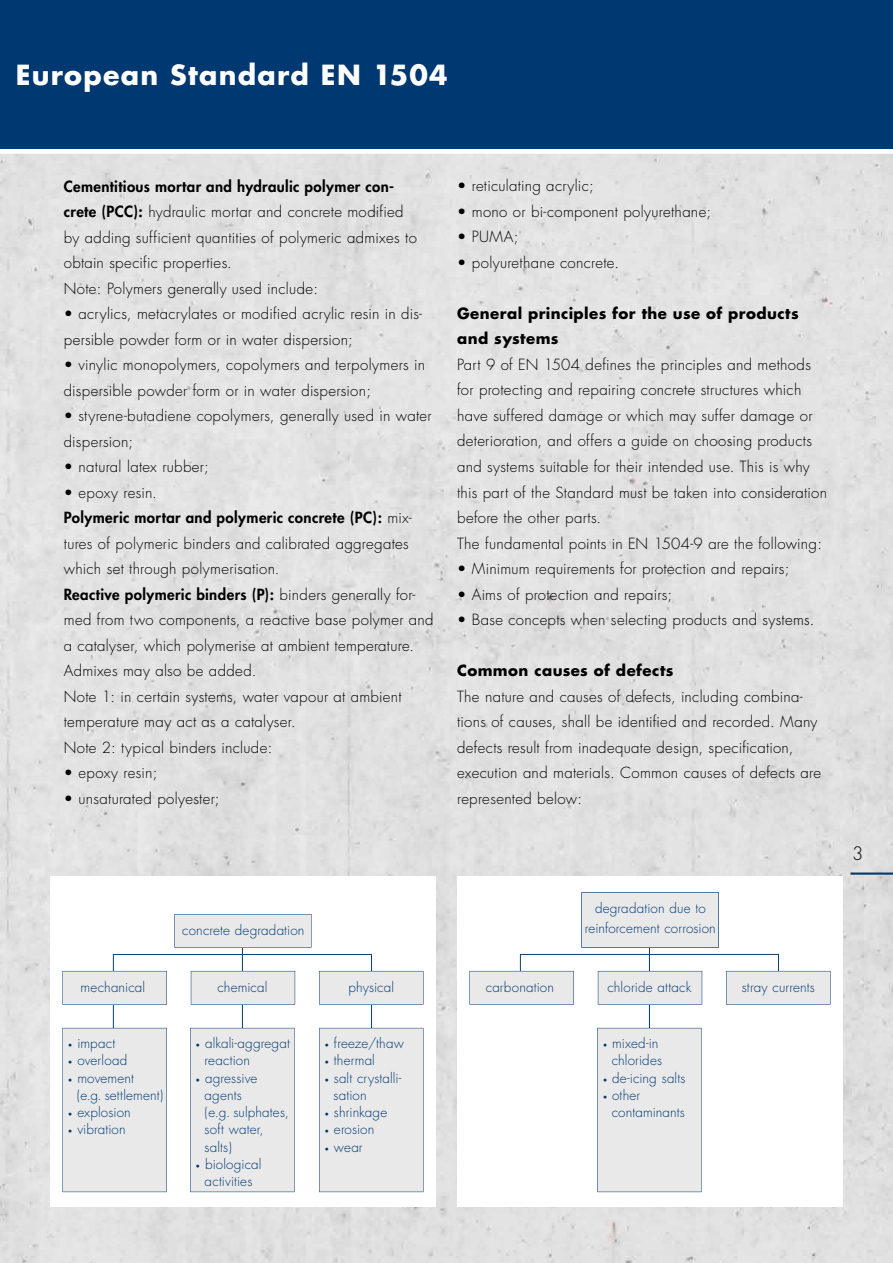
<style>
.page{position:relative;width:893px;height:1263px;background:#fff}
.page>*{position:absolute;margin:0;border:0;box-sizing:border-box;transform-origin:0 0}
.t1{font:700 27px "Futura";letter-spacing:.045em;color:#fff}
.t2{font:300 18px "Futura";color:#000}
.t3{font:300 15px/25.5px "Futura";letter-spacing:.02em;color:#000}
.t4{font:300 13.5px/17.2px "Futura";letter-spacing:.01em;color:#003871}
.s1{font-weight:800}
.s2{font-weight:700}
.s3{font-size:7.65px}
</style>
<div class="page">
<div style="left:0;top:154px;width:893px;height:1109px;background:#e1e1e1"></div>
<hr style="left:850px;top:872px;width:43px;height:3px;background:#003871">
<div style="left:0;top:0;width:893px;height:149px;background:#003871"></div>
<div style="left:50px;top:876px;width:386px;height:331px;background:#fff"></div>
<svg style="left:113px;top:954px;width:259px;height:74px"></svg>
<hr style="left:242px;top:944px;width:1px;height:107px;background:#003871">
<div style="left:174px;top:914px;width:137px;height:34px;background:#e9e9ea"></div>
<div style="left:62px;top:1028px;width:105px;height:164px;background:#e9e9ea"></div>
<div style="left:190px;top:1028px;width:105px;height:164px;background:#e9e9ea"></div>
<div style="left:319px;top:1028px;width:104px;height:164px;background:#e9e9ea"></div>
<div style="left:62px;top:971px;width:105px;height:33px;background:#e9e9ea"></div>
<div style="left:319px;top:971px;width:104px;height:33px;background:#e9e9ea"></div>
<div style="left:191px;top:971px;width:104px;height:33px;background:#e9e9ea"></div>
<div style="left:457px;top:876px;width:386px;height:331px;background:#fff"></div>
<svg style="left:520px;top:954px;width:259px;height:50px"></svg>
<hr style="left:649px;top:944px;width:1px;height:107px;background:#003871">
<div style="left:581px;top:892px;width:138px;height:56px;background:#e9e9ea"></div>
<div style="left:597px;top:1028px;width:105px;height:164px;background:#e9e9ea"></div>
<div style="left:469px;top:971px;width:105px;height:33px;background:#e9e9ea"></div>
<div style="left:726px;top:971px;width:104px;height:33px;background:#e9e9ea"></div>
<div style="left:598px;top:971px;width:104px;height:33px;background:#e9e9ea"></div>
<p class="t1" style="left:16px;top:57px;width:433px">European Standard EN 1504</p>
<p class="t3" style="left:64px;top:174px;width:355px"><span class="s1">Cementitious mortar and hydraulic polymer con&shy;crete (PCC):</span> hydraulic mortar and concrete modified by adding sufficient quantities of polymeric admixes to obtain specific properties.<br>Note: Polymers generally used include:</p>
<p class="t3" style="left:64px;top:302px;width:360px">• acrylics, metacrylates or modified acrylic resin in dis&shy;persible powder form or in water dispersion;</p>
<p class="t3" style="left:64px;top:353px;width:363px">• vinylic monopolymers, copolymers and terpolymers in dispersible powder form or in water dispersion;</p>
<p class="t3" style="left:64px;top:404px;width:369px">• styrene-butadiene copolymers, generally used in water dispersion;</p>
<p class="t3" style="left:64px;top:455px;width:147px">• natural latex rubber;</p>
<p class="t3" style="left:64px;top:480px;width:371px">• epoxy resin.<br><span class="s1">Polymeric mortar and polymeric concrete (PC):</span> mix&shy;tures of polymeric binders and calibrated aggregates which set through polymerisation.<br><span class="s1">Reactive polymeric binders (P):</span> binders generally for&shy;med from two components, a reactive base polymer and a catalyser, which polymerise at ambient temperature.<br>Admixes may also be added.<br>Note 1: in certain systems, water vapour at ambient temperature may act as a catalyser.<br>Note 2: typical binders include:</p>
<p class="t3" style="left:64px;top:761px;width:95px">• epoxy resin;</p>
<p class="t3" style="left:64px;top:786px;width:157px">• unsaturated polyester;</p>
<p class="t3" style="left:457px;top:174px;width:138px">• reticulating acrylic;</p>
<p class="t3" style="left:457px;top:199px;width:256px">• mono or bi-component polyurethane;</p>
<p class="t3" style="left:457px;top:225px;width:63px">• PUMA;</p>
<p class="t3" style="left:457px;top:250px;width:163px">• polyurethane concrete.</p>
<p class="t3" style="left:457px;top:301px;width:371px"><span class="s2">General principles for the use of products and systems<br></span>Part 9 of EN 1504 defines the principles and methods for protecting and repairing concrete structures which have suffered damage or which may suffer damage or deterioration, and offers a guide on choosing products and systems suitable for their intended use. This is why this part of the Standard must be taken into consideration before the other parts.<br>The fundamental points in EN 1504-9 are the following:</p>
<p class="t3" style="left:457px;top:556px;width:334px">• Minimum requirements for protection and repairs;</p>
<p class="t3" style="left:457px;top:582px;width:217px">• Aims of protection and repairs;</p>
<p class="t3" style="left:457px;top:607px;width:359px">• Base concepts when selecting products and systems.</p>
<p class="t3" style="left:457px;top:658px;width:365px"><span class="s2">Common causes of defects<br></span>The nature and causes of defects, including combina&shy;tions of causes, shall be identified and recorded. Many defects result from inadequate design, specification, execution and materials. Common causes of defects are represented below:</p>
<p class="t4" style="left:182px;top:922px;width:124px">concrete degradation</p>
<p class="t4" style="left:81px;top:979px;width:66px">mechanical</p>
<p class="t4" style="left:217px;top:979px;width:52px">chemical</p>
<p class="t4" style="left:348px;top:979px;width:47px">physical</p>
<p class="t4" style="left:68px;top:1035px;width:49px"><span class="s3">•</span> impact</p>
<p class="t4" style="left:68px;top:1052px;width:61px"><span class="s3">•</span> overload</p>
<p class="t4" style="left:77px;top:1069px;width:88px;text-indent:-9px"><span class="s3">•</span> movement<br>(e.g. settlement)</p>
<p class="t4" style="left:68px;top:1104px;width:64px"><span class="s3">•</span> explosion</p>
<p class="t4" style="left:68px;top:1121px;width:59px"><span class="s3">•</span> vibration</p>
<p class="t4" style="left:205px;top:1035px;width:87px;text-indent:-9px"><span class="s3">•</span> alkali-aggregat reaction</p>
<p class="t4" style="left:205px;top:1069px;width:86px;text-indent:-9px"><span class="s3">•</span> agressive agents<br>(e.g. sulphates, soft water, salts)</p>
<p class="t4" style="left:196px;top:1156px;width:67px;text-align:center"><span class="s3">•</span> biological activities</p>
<p class="t4" style="left:324px;top:1035px;width:81px"><span class="s3">•</span> freeze/thaw</p>
<p class="t4" style="left:324px;top:1052px;width:52px"><span class="s3">•</span> thermal</p>
<p class="t4" style="left:333px;top:1069px;width:69px;text-indent:-9px"><span class="s3">•</span> salt crystalli&shy;sation</p>
<p class="t4" style="left:324px;top:1104px;width:64px"><span class="s3">•</span> shrinkage</p>
<p class="t4" style="left:324px;top:1121px;width:51px"><span class="s3">•</span> erosion</p>
<p class="t4" style="left:324px;top:1138px;width:40px"><span class="s3">•</span> wear</p>
<p class="t4" style="left:585px;top:899px;width:132px;line-height:20.1px;text-align:center">degradation due to reinforcement corrosion</p>
<p class="t4" style="left:486px;top:979px;width:70px">carbonation</p>
<p class="t4" style="left:607px;top:979px;width:85px">chloride attack</p>
<p class="t4" style="left:742px;top:979px;width:74px">stray currents</p>
<p class="t4" style="left:603px;top:1035px;width:61px;text-align:right"><span class="s3">•</span> mixed-in chlorides</p>
<p class="t4" style="left:603px;top:1069px;width:84px"><span class="s3">•</span> de-icing salts</p>
<p class="t4" style="left:612px;top:1087px;width:75px;text-indent:-9px"><span class="s3">•</span> other contaminants</p>
<p class="t2" style="left:852px;top:842px;width:13px">3</p>
</div>
